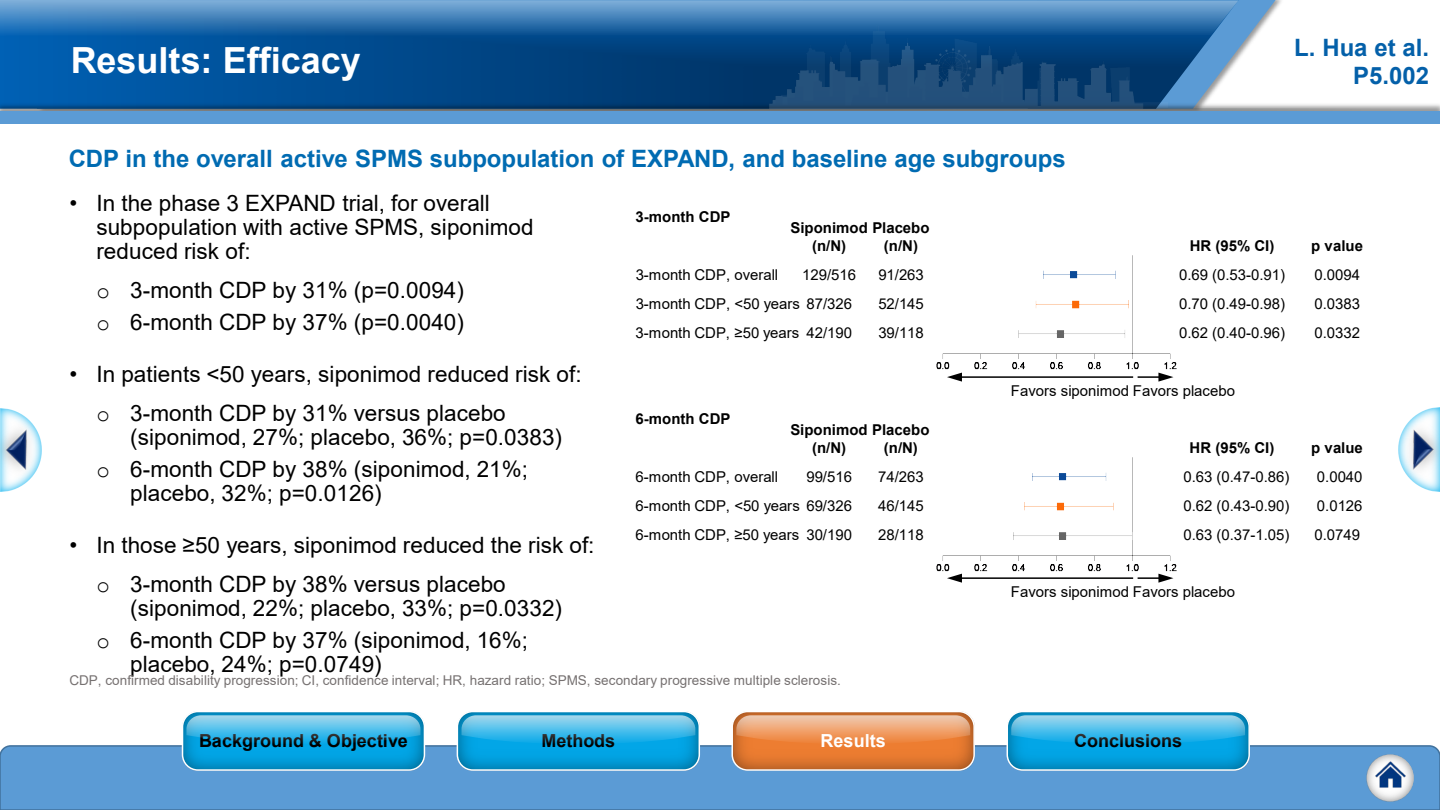
<style>
.page{position:relative;width:1440px;height:810px;background:#fff}
.page>*{position:absolute;margin:0;border:0;box-sizing:border-box;transform-origin:0 0}
.t1{font:700 36px "Arial";color:#fff}
.t2{font:700 24px "Arial";color:#006bb2}
.t3{font:700 24px/28.8px "Arial";color:#0460a9;text-align:right}
.t4{font:22.5px/31.8px "Arial";letter-spacing:.005em;color:#000}
.t5{font:700 18px "Arial";color:#000}
.t6{font:700 18px "Arial";color:#fff}
.t7{font:15px/29.2px "Arial";color:#000;text-align:justify}
.t8{font:700 15px/18px "Arial";color:#000}
.t9{font:13.5px "Arial";letter-spacing:.005em;color:#767171}
.s1{font-family:"Courier New"}
</style>
<div class="page">
<div style="left:0;top:745px;width:1440px;height:65px;background:#5b9bd5"></div>
<img style="left:0;top:408px;width:19px;height:84px">
<img style="left:0;top:411px;width:42px;height:76px">
<img style="left:1421px;top:408px;width:19px;height:84px">
<img style="left:1398px;top:412px;width:42px;height:76px">
<img style="left:1367px;top:754px;width:47px;height:48px">
<img style="left:1373px;top:758px;width:34px;height:33px">
<svg style="left:1239px;top:0;width:37px;height:58px"></svg>
<svg style="left:0;top:36px;width:1239px;height:65px;background:#085192"></svg>
<img style="left:0;top:101px;width:1440px;height:11px">
<div style="left:0;top:112px;width:1440px;height:12px;background:#5b9bd5"></div>
<img style="left:770px;top:36px;width:398px;height:73px">
<svg style="left:0;top:0;width:1239px;height:36px;background:#4180b8"></svg>
<img style="left:1007px;top:714px;width:242px;height:56px">
<div style="left:1007px;top:711px;width:243px;height:60px;border:2px solid #fff;border-radius:15px"></div>
<svg style="left:1011px;top:715px;width:234px;height:29px;background:#4ebde8"></svg>
<img style="left:732px;top:714px;width:242px;height:56px">
<div style="left:731px;top:711px;width:244px;height:60px;border:2px solid #fff;border-radius:15px"></div>
<svg style="left:736px;top:715px;width:234px;height:29px;background:#eca16e"></svg>
<img style="left:457px;top:714px;width:242px;height:56px">
<div style="left:457px;top:711px;width:243px;height:60px;border:2px solid #fff;border-radius:15px"></div>
<svg style="left:462px;top:715px;width:233px;height:29px;background:#4ebde9"></svg>
<img style="left:182px;top:714px;width:243px;height:56px">
<div style="left:182px;top:711px;width:243px;height:60px;border:2px solid #fff;border-radius:15px"></div>
<svg style="left:186px;top:715px;width:234px;height:29px;background:#4ebde8"></svg>
<img style="left:936px;top:255px;width:241px;height:115px">
<hr style="left:960px;top:376px;width:173px;height:2px;background:#000">
<svg style="left:947px;top:373px;width:15px;height:9px"></svg>
<hr style="left:1138px;top:376px;width:22px;height:2px;background:#000">
<svg style="left:1158px;top:373px;width:15px;height:9px"></svg>
<hr style="left:960px;top:577px;width:173px;height:2px;background:#000">
<svg style="left:947px;top:574px;width:15px;height:9px"></svg>
<hr style="left:1138px;top:577px;width:22px;height:2px;background:#000">
<svg style="left:1158px;top:574px;width:15px;height:9px"></svg>
<img style="left:936px;top:457px;width:241px;height:115px">
<h1 class="t1" style="left:71px;top:35px;width:292px">Results: Efficacy</h1>
<p class="t3" style="left:1294px;top:33px;width:136px">L. Hua et al.<br>P5.002</p>
<p class="t2" style="left:69px;top:141px;width:999px">CDP in the overall active SPMS subpopulation of EXPAND, and baseline age subgroups</p>
<p class="t4" style="left:96px;top:190px;width:439px;line-height:24.3px;text-indent:-27px">• In the phase 3 EXPAND trial, for overall subpopulation with active SPMS, siponimod reduced risk of:</p>
<p class="t4" style="left:96px;top:275px;width:369px"><span class="s1">o</span> 3-month CDP by 31% (p=0.0094) <span class="s1">o</span> 6-month CDP by 37% (p=0.0040)</p>
<p class="t4" style="left:96px;top:354px;width:487px;line-height:39.3px;text-indent:-27px">• In patients &lt;50 years, siponimod reduced risk of: <span class="s1">o</span> 3-month CDP by 31% versus placebo</p>
<p class="t4" style="left:96px;top:421px;width:467px;text-indent:34px">(siponimod, 27%; placebo, 36%; p=0.0383) <span class="s1">o</span> 6-month CDP by 38% (siponimod, 21%;</p>
<p class="t4" style="left:130px;top:477px;width:253px">placebo, 32%; p=0.0126)</p>
<p class="t4" style="left:96px;top:525px;width:500px;line-height:39.3px;text-indent:-27px">• In those ≥50 years, siponimod reduced the risk of: <span class="s1">o</span> 3-month CDP by 38% versus placebo</p>
<p class="t4" style="left:96px;top:592px;width:467px;text-indent:34px">(siponimod, 22%; placebo, 33%; p=0.0332) <span class="s1">o</span> 6-month CDP by 37% (siponimod, 16%;</p>
<p class="t4" style="left:130px;top:648px;width:253px">placebo, 24%; p=0.0749)</p>
<p class="t8" style="left:636px;top:208px;width:96px">3-month CDP</p>
<p class="t8" style="left:812px;top:219px;width:119px;text-indent:-22px">Siponimod Placebo (n/N)</p>
<p class="t7" style="left:802px;top:260px;width:55px">129/516</p>
<p class="t8" style="left:884px;top:237px;width:36px">(n/N)</p>
<p class="t7" style="left:878px;top:260px;width:47px">91/263<br>52/145<br>39/118</p>
<p class="t7" style="left:636px;top:260px;width:218px;text-align:left">3-month CDP, overall<br>3-month CDP, &lt;50 years 87/326<br>3-month CDP, ≥50 years</p>
<p class="t7" style="left:807px;top:318px;width:47px">42/190</p>
<p class="t8" style="left:636px;top:410px;width:96px">6-month CDP</p>
<p class="t8" style="left:812px;top:421px;width:119px;text-indent:-22px">Siponimod Placebo (n/N)</p>
<p class="t7" style="left:806px;top:462px;width:47px">99/516</p>
<p class="t8" style="left:884px;top:439px;width:36px">(n/N)</p>
<p class="t7" style="left:878px;top:462px;width:47px">74/263<br>46/145<br>28/118</p>
<p class="t7" style="left:636px;top:462px;width:218px;text-align:left">6-month CDP, overall<br>6-month CDP, &lt;50 years 69/326<br>6-month CDP, ≥50 years</p>
<p class="t7" style="left:806px;top:520px;width:47px">30/190</p>
<p class="t9" style="left:69px;top:670px;width:773px">CDP, confirmed disability progression; CI, confidence interval; HR, hazard ratio; SPMS, secondary progressive multiple sclerosis.</p>
<p class="t8" style="left:1190px;top:237px;width:86px">HR (95% CI)</p>
<p class="t7" style="left:1179px;top:260px;width:107px">0.69 (0.53-0.91)<br>0.70 (0.49-0.98)<br>0.62 (0.40-0.96)</p>
<p class="t7" style="left:1011px;top:376px;width:226px">Favors siponimod Favors placebo</p>
<p class="t8" style="left:1190px;top:439px;width:86px">HR (95% CI)</p>
<p class="t7" style="left:1184px;top:462px;width:107px">0.63 (0.47-0.86)<br>0.62 (0.43-0.90)<br>0.63 (0.37-1.05)</p>
<p class="t7" style="left:1011px;top:577px;width:226px">Favors siponimod Favors placebo</p>
<p class="t5" style="left:199px;top:728px;width:210px">Background &amp; Objective</p>
<p class="t5" style="left:541px;top:728px;width:75px">Methods</p>
<p class="t6" style="left:821px;top:728px;width:67px">Results</p>
<p class="t5" style="left:1074px;top:728px;width:110px">Conclusions</p>
<p class="t8" style="left:1311px;top:237px;width:53px">p value</p>
<p class="t7" style="left:1314px;top:260px;width:47px">0.0094<br>0.0383<br>0.0332</p>
<p class="t8" style="left:1311px;top:439px;width:53px">p value</p>
<p class="t7" style="left:1314px;top:462px;width:50px">0.0040<br>0.0126<br>0.0749</p>
</div>
